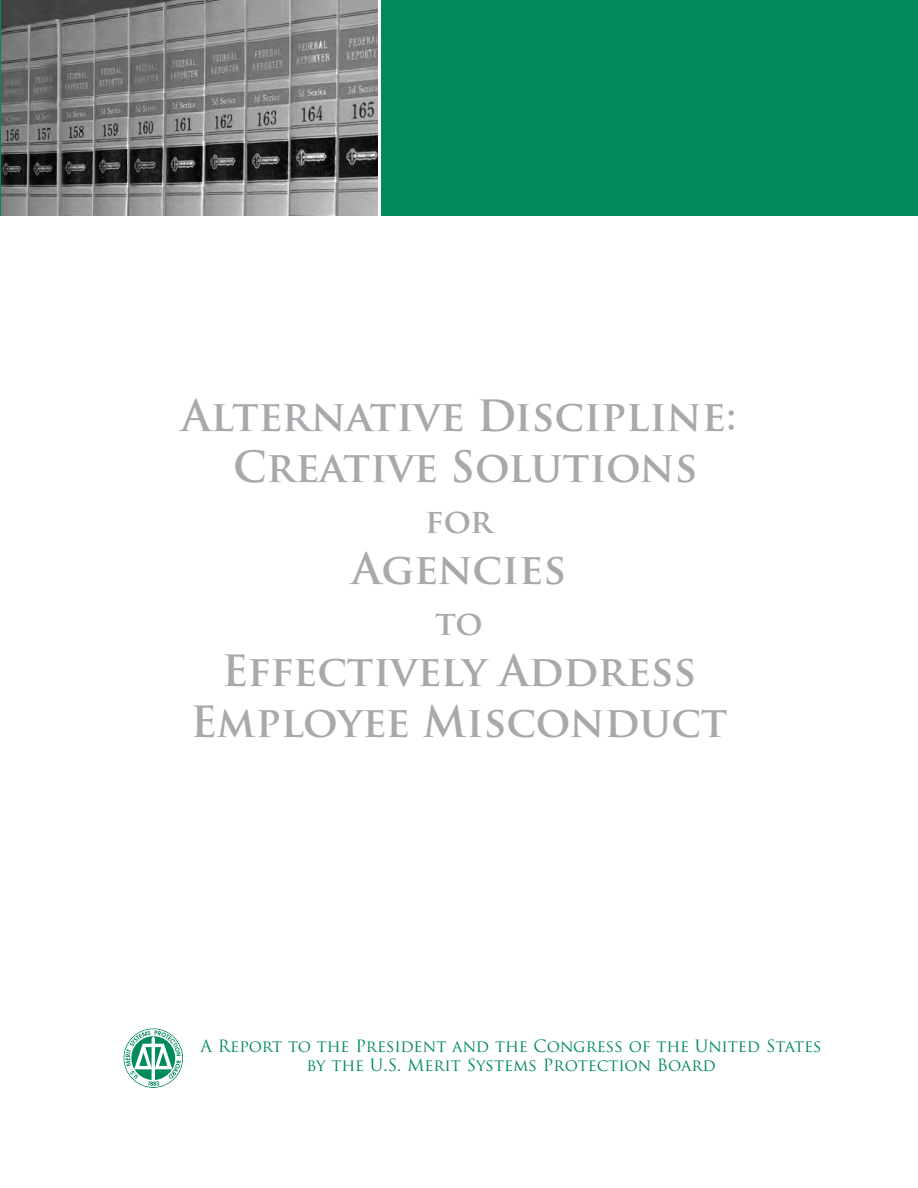
<style>
.page{position:relative;width:918px;height:1188px;background:#fff}
.page>*{position:absolute;margin:0;border:0;box-sizing:border-box;transform-origin:0 0}
.Body_text_11_5_20{font:700 42px "Trajan Pro";color:#a8a9ad}
.Body_text_11_5_20-2{font:700 33px "Trajan Pro";color:#a8a9ad}
.t1{font:16.5px "Trajan Pro";color:#008a5e}
</style>
<div class="page">
<div style="left:1px;top:0;width:917px;height:216px;background:#008a5e"></div>
<img style="left:2px;top:0;width:376px;height:216px">
<hr style="left:378px;top:0;width:3px;height:248px;background:#fff">
<svg style="left:124px;top:1028px;width:59px;height:60px"></svg>
<p class="Body_text_11_5_20" style="left:181px;top:390px;width:557px">Alternative Discipline:</p>
<p class="Body_text_11_5_20" style="left:233px;top:441px;width:466px">Creative Solutions</p>
<p class="Body_text_11_5_20-2" style="left:425px;top:501px;width:71px">for</p>
<p class="Body_text_11_5_20" style="left:352px;top:543px;width:216px">Agencies</p>
<p class="Body_text_11_5_20-2" style="left:435px;top:603px;width:49px">to</p>
<p class="Body_text_11_5_20" style="left:222px;top:645px;width:476px">Effectively Address</p>
<p class="Body_text_11_5_20" style="left:190px;top:696px;width:539px">Employee Misconduct</p>
<p class="t1" style="left:201px;top:1035px;width:623px">A Report to the President and the Congress of the United States</p>
<p class="t1" style="left:306px;top:1055px;width:411px">by the U.S. Merit Systems Protection Board</p>
</div>
